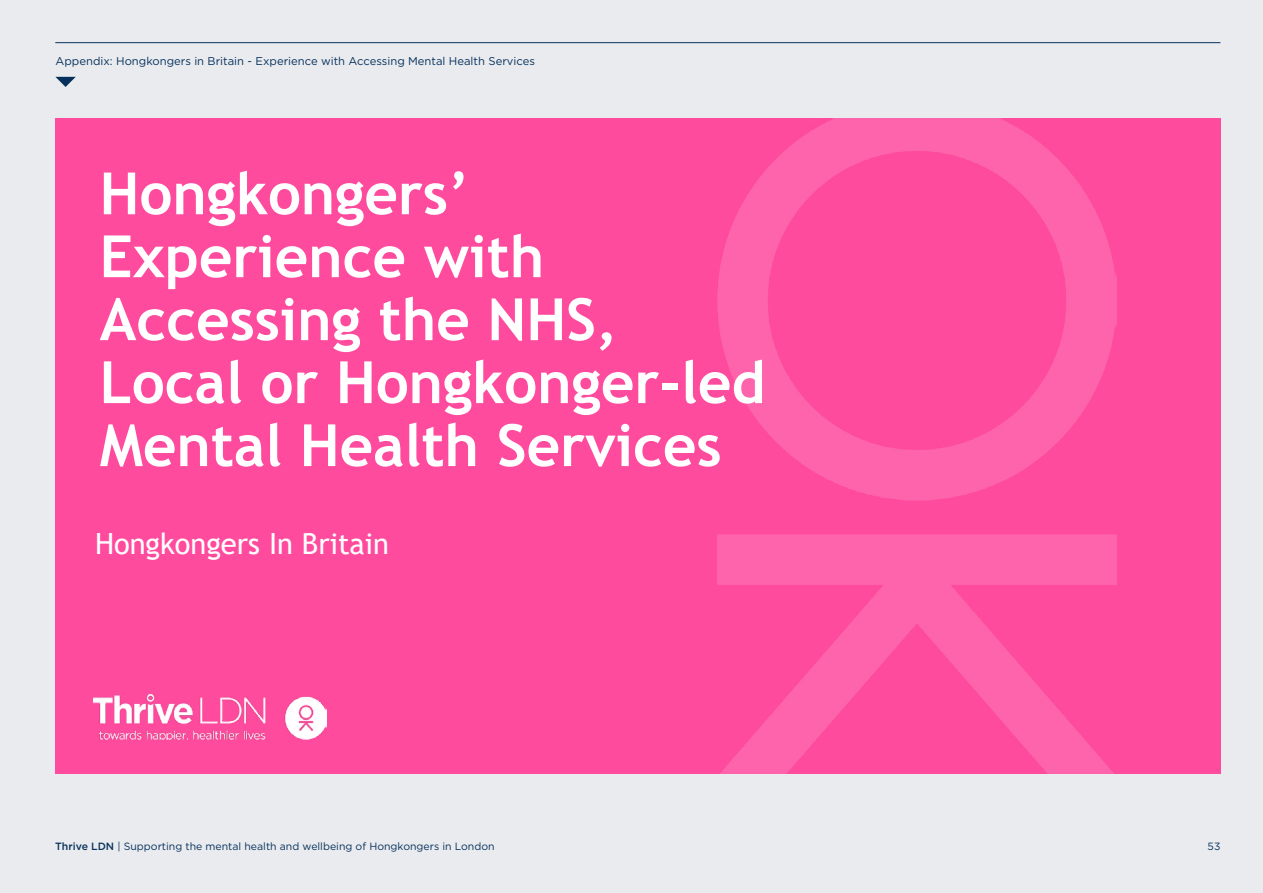
<style>
.page{position:relative;width:1263px;height:893px;background:#e9ebef}
.page>*{position:absolute;margin:0;border:0;box-sizing:border-box;transform-origin:0 0}
.t1{font:700 58.35px/63px "Trebuchet MS";color:#fff}
.t2{font:29.1px "Trebuchet MS";color:#fff}
.t3{font:11.25px "Gotham";color:#07315b}
.t4{font:10.5px "Gotham";color:#07315b}
.s1{font-weight:500}
</style>
<div class="page">
<div style="left:55px;top:119px;width:1165px;height:655px;background:#ff4b9e"></div>
<img style="left:717px;top:119px;width:400px;height:655px">
<img style="left:94px;top:694px;width:233px;height:46px">
<svg style="left:55px;top:77px;width:21px;height:10px"></svg>
<hr style="left:55px;top:42px;width:1165px;height:1px;background:#07315b">
<p class="t3" style="left:56px;top:54px;width:481px">Appendix: Hongkongers in Britain - Experience with Accessing Mental Health Services</p>
<p class="t1" style="left:100px;top:162px;width:667px">Hongkongers’<br>Experience with<br>Accessing the NHS,<br>Local or Hongkonger-led<br>Mental Health Services</p>
<p class="t2" style="left:95px;top:525px;width:296px">Hongkongers In Britain</p>
<p class="t4" style="left:55px;top:840px;width:441px"><span class="s1">Thrive LDN</span> | Supporting the mental health and wellbeing of Hongkongers in London</p>
<p class="t4" style="left:1208px;top:840px;width:14px">53</p>
</div>
